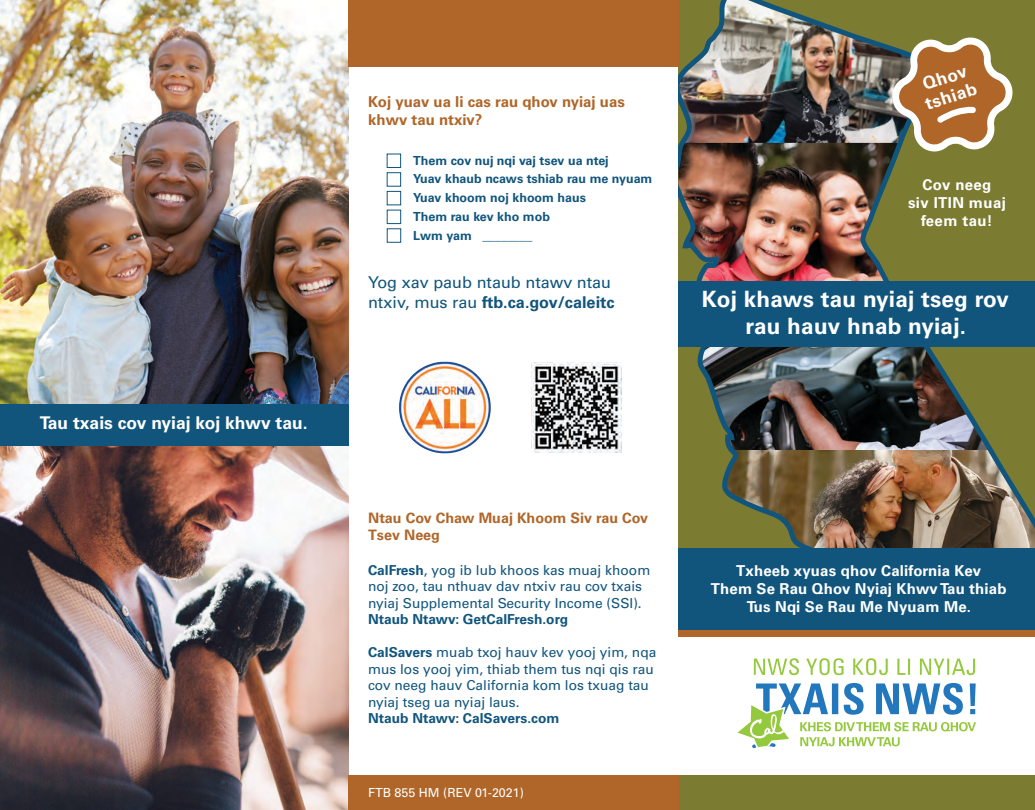
<style>
.page{position:relative;width:1035px;height:810px;background:#fff}
.page>*{position:absolute;margin:0;border:0;box-sizing:border-box;transform-origin:0 0}
.t1{font:700 22.5px/27px "Univers";letter-spacing:.01em;color:#fff;text-align:center}
.t2{font:700 17.5px/19.5px "Univers";color:#fff}
.t3{font:16.25px/19.5px "Univers";color:#11557d}
.t4{font:700 15px/18px "Univers";letter-spacing:.01em;color:#fff;text-align:center}
.t5{font:700 15px/18px "Univers";color:#af6628}
.t6{font:700 14.38px/17.2px "Univers";color:#af6628}
.t7{font:13.75px/16.5px "Univers";color:#11557d}
.t8{font:700 13.75px "Univers";color:#11557d}
.t9{font:700 12.5px "Univers";color:#11557d}
.t10{font:12.5px "Univers";color:#fff}
.s1{font-weight:700}
</style>
<div class="page">
<img style="left:0;top:445px;width:349px;height:365px">
<img style="left:0;top:0;width:349px;height:404px">
<div style="left:0;top:404px;width:349px;height:41px;background:#11557d"></div>
<img style="left:678px;top:0;width:357px;height:548px">
<div style="left:678px;top:628px;width:357px;height:8px;background:#af6628"></div>
<div style="left:678px;top:548px;width:357px;height:82px;background:#11557d"></div>
<div style="left:678px;top:775px;width:357px;height:35px;background:#7b7c32"></div>
<div style="left:679px;top:281px;width:356px;height:66px;background:#11557d"></div>
<div style="left:348px;top:0;width:331px;height:66px;background:#af6628"></div>
<div style="left:348px;top:775px;width:331px;height:35px;background:#af6628"></div>
<div style="left:387px;top:154px;width:14px;height:14px;border:1px solid #11557d"></div>
<div style="left:387px;top:172px;width:14px;height:15px;border:1px solid #11557d"></div>
<div style="left:387px;top:191px;width:14px;height:14px;border:1px solid #11557d"></div>
<div style="left:387px;top:210px;width:14px;height:14px;border:1px solid #11557d"></div>
<div style="left:387px;top:228px;width:14px;height:15px;border:1px solid #11557d"></div>
<img style="left:399px;top:361px;width:92px;height:93px">
<svg style="left:754px;top:658px;width:221px;height:17px"></svg>
<svg style="left:737px;top:683px;width:239px;height:65px"></svg>
<img style="left:532px;top:362px;width:90px;height:90px">
<svg style="left:892px;top:35px;width:121px;height:119px"></svg>
<p class="t2" style="left:40px;top:413px;width:270px">Tau txais cov nyiaj koj khwv tau.</p>
<h2 class="t5" style="left:368px;top:92px;width:258px">Koj yuav ua li cas rau qhov nyiaj uas khwv tau ntxiv?</h2>
<p class="t9" style="left:413px;top:153px;width:197px">Them cov nuj nqi vaj tsev ua ntej</p>
<p class="t9" style="left:413px;top:172px;width:241px">Yuav khaub ncaws tshiab rau me nyuam</p>
<p class="t9" style="left:413px;top:190px;width:174px">Yuav khoom noj khoom haus</p>
<p class="t9" style="left:413px;top:209px;width:138px">Them rau kev kho mob</p>
<p class="t9" style="left:413px;top:228px;width:121px">Lwm yam ________</p>
<p class="t3" style="left:368px;top:273px;width:248px">Yog xav paub ntaub ntawv ntau ntxiv, mus rau <span class="s1">ftb.ca.gov/caleitc</span></p>
<p class="t2" style="left:916px;top:77px;width:55px;rotate:-18deg">Qhov tshiab</p>
<p class="t4" style="left:908px;top:176px;width:99px">Cov neeg<br>siv ITIN muaj feem tau!</p>
<h1 class="t1" style="left:702px;top:286px;width:309px">Koj khaws tau nyiaj tseg rov rau hauv hnab nyiaj.</h1>
<h2 class="t6" style="left:368px;top:509px;width:282px">Ntau Cov Chaw Muaj Khoom Siv rau Cov<br>Tsev Neeg</h2>
<p class="t7" style="left:368px;top:562px;width:284px"><span class="s1">CalFresh</span>, yog ib lub khoos kas muaj khoom noj zoo, tau nthuav dav ntxiv rau cov txais nyiaj Supplemental Security Income (SSI).</p>
<p class="t8" style="left:368px;top:612px;width:202px">Ntaub Ntawv: GetCalFresh.org</p>
<p class="t7" style="left:368px;top:644px;width:290px"><span class="s1">CalSavers</span> muab txoj hauv kev yooj yim, nqa mus los yooj yim, thiab them tus nqi qis rau cov neeg hauv California kom los txuag tau nyiaj tseg ua nyiaj laus.</p>
<p class="t8" style="left:368px;top:711px;width:193px">Ntaub Ntawv: CalSavers.com</p>
<p class="t10" style="left:368px;top:785px;width:157px">FTB 855 HM (REV 01-2021)</p>
<p class="t4" style="left:711px;top:562px;width:297px">Txheeb xyuas qhov California Kev<br>Them Se Rau Qhov Nyiaj Khwv Tau thiab<br>Tus Nqi Se Rau Me Nyuam Me.</p>
</div>
